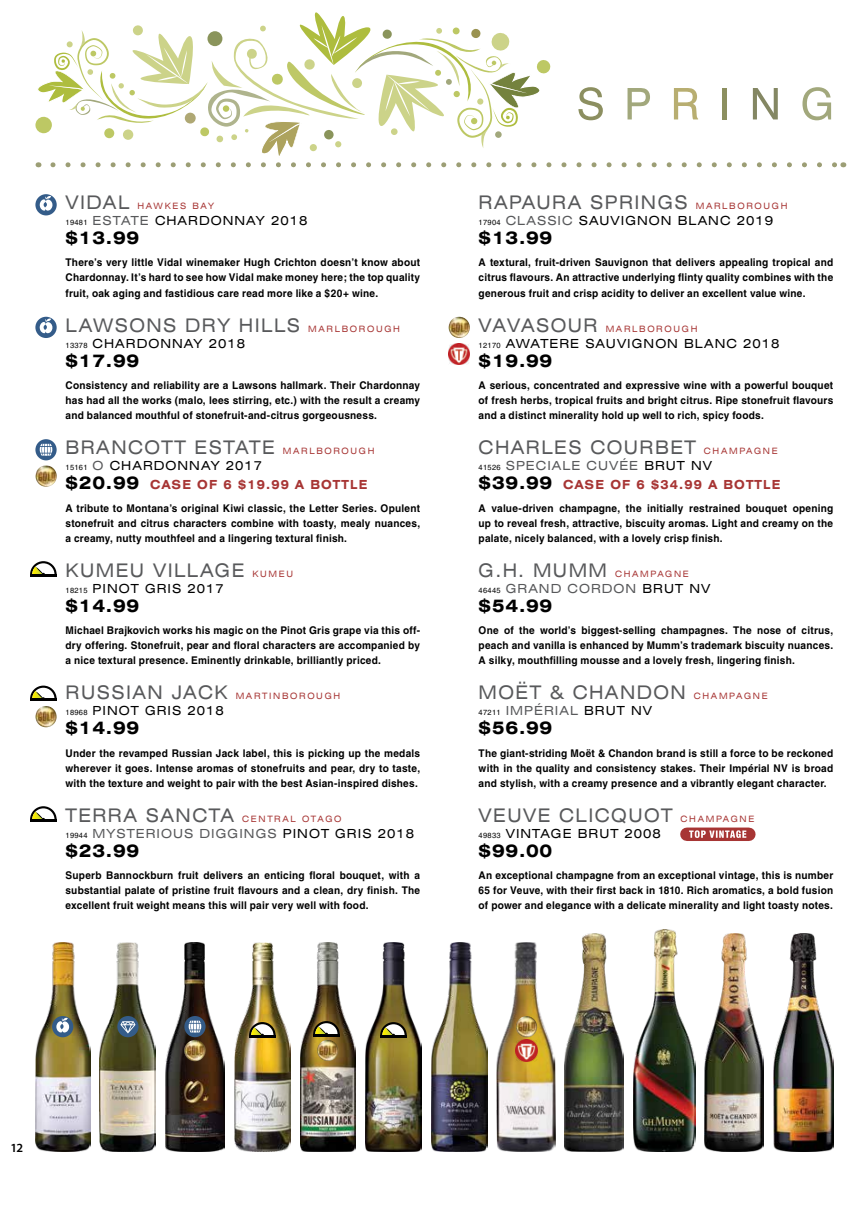
<style>
.page{position:relative;width:851px;height:1205px;background:#fff}
.page>*{position:absolute;margin:0;border:0;box-sizing:border-box;transform-origin:0 0}
.t1{font:expanded 18.75px "Swiss 721 BT";letter-spacing:.08em;color:#58595b;scale:.95 1}
.t2{font:700 expanded 17.5px "Swiss 721 BT";letter-spacing:.04em;color:#000}
.t3{font:expanded 12.5px "Swiss 721 BT";letter-spacing:.08em;color:#000}
.t4{font:700 expanded 12.5px/18.8px "Swiss 721 BT";letter-spacing:.1em;color:#a73534;scale:.9 1}
.t5{font:expanded 12.5px "Swiss 721 BT";letter-spacing:.08em;color:#58595b}
.t6{font:600 12.5px "Myriad Pro";color:#000}
.t7{font:700 10.62px/15px "Helvetica";letter-spacing:.02em;color:#000;text-align:justify;scale:.95 1}
.t8{font:expanded 8.75px "Swiss 721 BT";letter-spacing:.2em;color:#a73534;scale:.95 1}
.s1{font-size:18.75px;color:#58595b}
.s2{font-family:"Helvetica";font-stretch:normal;font-size:7.5px}
.s3{color:#58595b}
.s4{font-size:8.75px;color:#a73534}
.s5{font-family:"Helvetica";font-weight:400;font-stretch:normal;font-size:7.5px;color:#000}
.s6{font-weight:400;color:#58595b}
.s7{font-weight:400;color:#000}
.s8{font-size:17.5px;color:#000}
.s9{font-family:"Helvetica";font-stretch:normal;font-size:7.5px;color:#000}
.s10{color:#000}
</style>
<div class="page">
<svg style="left:35px;top:317px;width:22px;height:21px"></svg>
<svg style="left:39px;top:318px;width:14px;height:15px"></svg>
<img style="left:431px;top:942px;width:56px;height:210px">
<svg style="left:36px;top:12px;width:799px;height:155px"></svg>
<svg style="left:30px;top:806px;width:27px;height:15px"></svg>
<img style="left:448px;top:317px;width:22px;height:21px;border-radius:11px">
<img style="left:448px;top:343px;width:22px;height:21px">
<img style="left:35px;top:706px;width:22px;height:21px;border-radius:11px">
<hr style="left:30px;top:699px;width:27px;height:2px;background:#000">
<svg style="left:30px;top:685px;width:27px;height:14px"></svg>
<svg style="left:30px;top:561px;width:27px;height:15px"></svg>
<svg style="left:35px;top:439px;width:22px;height:21px"></svg>
<svg style="left:39px;top:444px;width:14px;height:12px"></svg>
<img style="left:35px;top:465px;width:22px;height:22px;border-radius:11px">
<div style="left:35px;top:194px;width:22px;height:21px;background:#345c89;border-radius:50%"></div>
<svg style="left:39px;top:195px;width:14px;height:16px"></svg>
<img style="left:564px;top:934px;width:59px;height:218px">
<img style="left:633px;top:929px;width:62px;height:223px">
<img style="left:704px;top:934px;width:59px;height:218px">
<img style="left:773px;top:934px;width:59px;height:218px">
<img style="left:496px;top:942px;width:60px;height:210px">
<img style="left:515px;top:1016px;width:22px;height:21px;border-radius:11px">
<img style="left:515px;top:1040px;width:22px;height:21px">
<img style="left:35px;top:942px;width:55px;height:210px">
<div style="left:52px;top:1016px;width:21px;height:21px;background:#345c89;border-radius:50%"></div>
<svg style="left:56px;top:1017px;width:14px;height:15px"></svg>
<img style="left:100px;top:942px;width:56px;height:210px">
<div style="left:117px;top:1016px;width:21px;height:21px;background:#345c89;border-radius:50%"></div>
<svg style="left:120px;top:1021px;width:15px;height:12px"></svg>
<img style="left:165px;top:942px;width:60px;height:210px">
<div style="left:184px;top:1016px;width:21px;height:21px;background:#345c89;border-radius:50%"></div>
<svg style="left:188px;top:1020px;width:14px;height:12px"></svg>
<img style="left:184px;top:1040px;width:21px;height:21px;border-radius:11px">
<img style="left:234px;top:942px;width:56px;height:210px">
<svg style="left:249px;top:1022px;width:26px;height:15px"></svg>
<img style="left:365px;top:942px;width:56px;height:210px">
<svg style="left:380px;top:1022px;width:26px;height:15px"></svg>
<img style="left:300px;top:942px;width:55px;height:210px">
<img style="left:317px;top:1040px;width:21px;height:21px;border-radius:11px">
<svg style="left:313px;top:1021px;width:27px;height:15px"></svg>
<div style="left:686px;top:827px;width:62px;height:14px;background:#a73534"></div>
<svg style="left:689px;top:830px;width:57px;height:8px"></svg>
<p class="t8" style="left:65px;top:201px;width:158px"><span class="s1">VIDAL</span> HAWKES BAY</p>
<p class="t3" style="left:65px;top:213px;width:243px"><span class="s2">19481</span> <span class="s3">ESTATE</span> CHARDONNAY 2018</p>
<h2 class="t2" style="left:65px;top:227px;width:75px">$13.99</h2>
<p class="t7" style="left:65px;top:255px;width:375px">There’s very little Vidal winemaker Hugh Crichton doesn’t know about Chardonnay. It’s hard to see how Vidal make money here; the top quality fruit, oak aging and fastidious care read more like a $20+ wine.</p>
<h1 class="t1" style="left:65px;top:314px;width:353px">LAWSONS DRY HILLS <span class="s4">MARLBOROUGH</span></h1>
<p class="t3" style="left:65px;top:336px;width:181px"><span class="s2">13378</span> CHARDONNAY 2018</p>
<h2 class="t2" style="left:65px;top:350px;width:75px">$17.99</h2>
<p class="t7" style="left:65px;top:378px;width:375px">Consistency and reliability are a Lawsons hallmark. Their Chardonnay has had all the works (malo, lees stirring, etc.) with the result a creamy and balanced mouthful of stonefruit-and-citrus gorgeousness.</p>
<h1 class="t1" style="left:65px;top:436px;width:327px">BRANCOTT ESTATE <span class="s4">MARLBOROUGH</span></h1>
<p class="t4" style="left:65px;top:456px;width:337px"><span class="s5">15161</span> <span class="s6">O</span> <span class="s7">CHARDONNAY 2017<br></span><span class="s8">$20.99</span> CASE OF 6 $19.99 A BOTTLE</p>
<p class="t7" style="left:65px;top:500px;width:375px">A tribute to Montana’s original Kiwi classic, the Letter Series. Opulent stonefruit and citrus characters combine with toasty, mealy nuances, a creamy, nutty mouthfeel and a lingering textural finish.</p>
<h1 class="t1" style="left:65px;top:559px;width:241px">KUMEU VILLAGE <span class="s4">KUMEU</span></h1>
<p class="t3" style="left:65px;top:581px;width:160px"><span class="s2">18215</span> PINOT GRIS 2017</p>
<h2 class="t2" style="left:65px;top:595px;width:75px">$14.99</h2>
<p class="t7" style="left:65px;top:623px;width:375px">Michael Brajkovich works his magic on the Pinot Gris grape via this off&shy;dry offering. Stonefruit, pear and floral characters are accompanied by a nice textural presence. Eminently drinkable, brilliantly priced.</p>
<p class="t8" style="left:65px;top:691px;width:290px"><span class="s1">RUSSIAN JACK</span> MARTINBOROUGH</p>
<p class="t3" style="left:65px;top:703px;width:160px"><span class="s2">18968</span> PINOT GRIS 2018</p>
<h2 class="t2" style="left:65px;top:717px;width:75px">$14.99</h2>
<p class="t7" style="left:65px;top:745px;width:375px">Under the revamped Russian Jack label, this is picking up the medals wherever it goes. Intense aromas of stonefruits and pear, dry to taste, with the texture and weight to pair with the best Asian-inspired dishes.</p>
<p class="t8" style="left:65px;top:813px;width:292px"><span class="s1">TERRA SANCTA</span> CENTRAL OTAGO</p>
<p class="t5" style="left:65px;top:826px;width:350px"><span class="s9">19944</span> MYSTERIOUS DIGGINGS <span class="s10">PINOT GRIS 2018</span></p>
<h2 class="t2" style="left:65px;top:840px;width:75px">$23.99</h2>
<p class="t7" style="left:65px;top:868px;width:375px">Superb Bannockburn fruit delivers an enticing floral bouquet, with a substantial palate of pristine fruit flavours and a clean, dry finish. The excellent fruit weight means this will pair very well with food.</p>
<h1 class="t1" style="left:478px;top:191px;width:326px">RAPAURA SPRINGS <span class="s4">MARLBOROUGH</span></h1>
<p class="t3" style="left:478px;top:213px;width:296px"><span class="s2">17904</span> <span class="s3">CLASSIC</span> SAUVIGNON BLANC 2019</p>
<h2 class="t2" style="left:478px;top:227px;width:75px">$13.99</h2>
<p class="t7" style="left:478px;top:255px;width:375px">A textural, fruit-driven Sauvignon that delivers appealing tropical and citrus flavours. An attractive underlying flinty quality combines with the generous fruit and crisp acidity to deliver an excellent value wine.</p>
<p class="t8" style="left:478px;top:323px;width:232px"><span class="s1">VAVASOUR</span> MARLBOROUGH</p>
<p class="t3" style="left:478px;top:336px;width:302px"><span class="s2">12170</span> AWATERE SAUVIGNON BLANC 2018</p>
<h2 class="t2" style="left:478px;top:350px;width:75px">$19.99</h2>
<p class="t7" style="left:478px;top:378px;width:375px">A serious, concentrated and expressive wine with a powerful bouquet of fresh herbs, tropical fruits and bright citrus. Ripe stonefruit flavours and a distinct minerality hold up well to rich, spicy foods.</p>
<h1 class="t1" style="left:478px;top:436px;width:316px">CHARLES COURBET <span class="s4">CHAMPAGNE</span></h1>
<p class="t4" style="left:478px;top:456px;width:337px"><span class="s5">41526</span> <span class="s6">SPECIALE CUVÉE</span> <span class="s7">BRUT NV </span><span class="s8">$39.99</span> CASE OF 6 $34.99 A BOTTLE</p>
<p class="t7" style="left:478px;top:500px;width:375px">A value-driven champagne, the initially restrained bouquet opening up to reveal fresh, attractive, biscuity aromas. Light and creamy on the palate, nicely balanced, with a lovely crisp finish.</p>
<p class="t8" style="left:478px;top:568px;width:223px"><span class="s1">G.H. MUMM</span> CHAMPAGNE</p>
<p class="t5" style="left:478px;top:581px;width:233px"><span class="s9">46445</span> GRAND CORDON <span class="s10">BRUT NV</span></p>
<h2 class="t2" style="left:478px;top:595px;width:75px">$54.99</h2>
<p class="t7" style="left:478px;top:623px;width:375px">One of the world’s biggest-selling champagnes. The nose of citrus, peach and vanilla is enhanced by Mumm’s trademark biscuity nuances.<br>A silky, mouthfilling mousse and a lovely fresh, lingering finish.</p>
<h1 class="t1" style="left:478px;top:681px;width:305px">MOËT &amp; CHANDON <span class="s4">CHAMPAGNE</span></h1>
<p class="t5" style="left:478px;top:703px;width:175px"><span class="s9">47211</span> IMPÉRIAL <span class="s10">BRUT NV</span></p>
<h2 class="t2" style="left:478px;top:717px;width:75px">$56.99</h2>
<p class="t7" style="left:478px;top:745px;width:375px">The giant-striding Moët &amp; Chandon brand is still a force to be reckoned with in the quality and consistency stakes. Their Impérial NV is broad and stylish, with a creamy presence and a vibrantly elegant character.</p>
<h1 class="t1" style="left:478px;top:804px;width:292px">VEUVE CLICQUOT <span class="s4">CHAMPAGNE</span></h1>
<p class="t3" style="left:478px;top:826px;width:184px"><span class="s2">49833</span> VINTAGE BRUT 2008</p>
<h2 class="t2" style="left:478px;top:840px;width:75px">$99.00</h2>
<p class="t7" style="left:478px;top:868px;width:375px">An exceptional champagne from an exceptional vintage, this is number 65 for Veuve, with their first back in 1810. Rich aromatics, a bold fusion of power and elegance with a delicate minerality and light toasty notes.</p>
<p class="t6" style="left:11px;top:1139px;width:14px">12</p>
</div>
